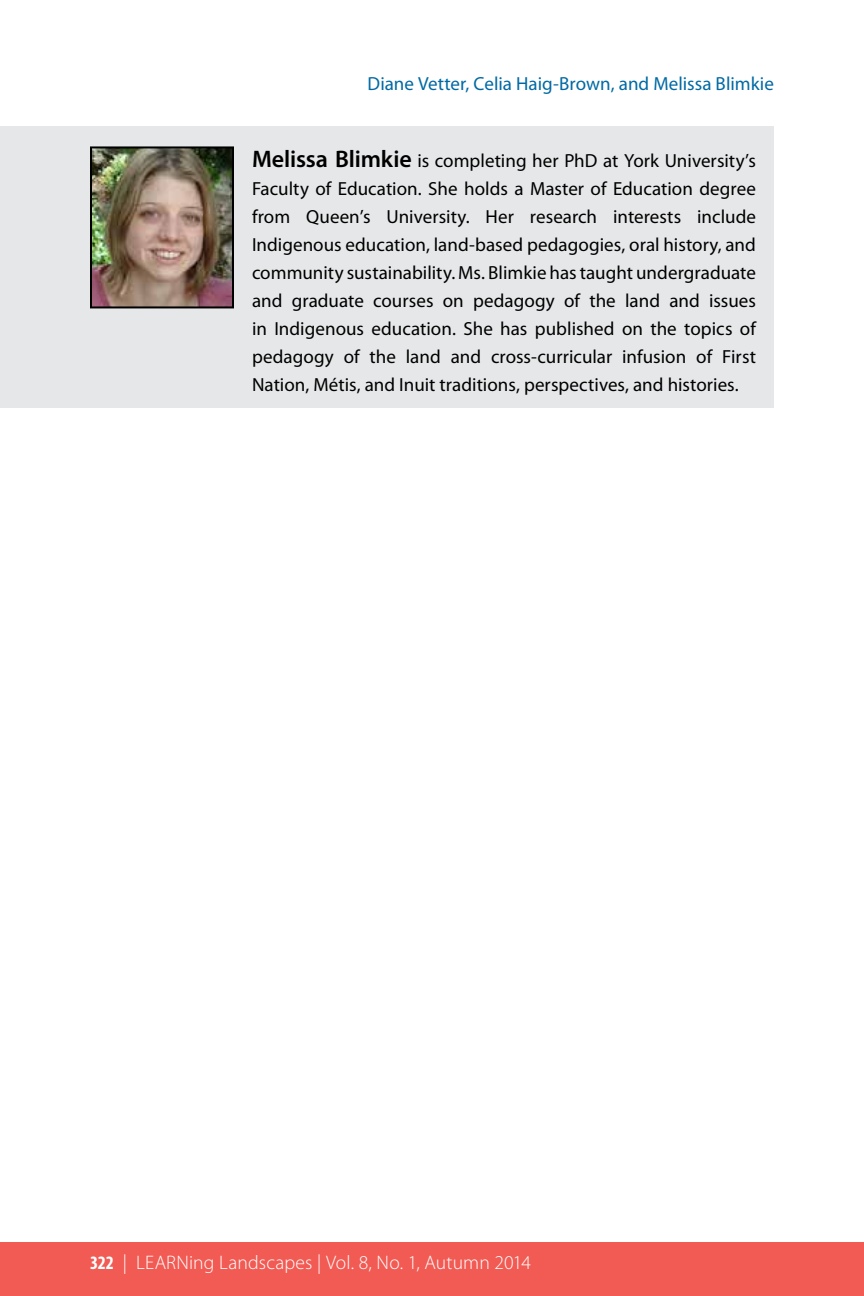
<style>
.page{position:relative;width:864px;height:1296px;background:#fff}
.page>*{position:absolute;margin:0;border:0;box-sizing:border-box;transform-origin:0 0}
.t1{font:300 19.6px "Myriad Pro";letter-spacing:.005em;color:#fff}
.t2{font:19px/28px "Myriad Pro";color:#000;text-align:justify}
.t3{font:19px "Myriad Pro";color:#0069a4}
.s1{font-weight:600;font-size:24px}
.s2{font-weight:700;font-stretch:condensed;font-size:19px}
</style>
<div class="page">
<div style="left:0;top:1242px;width:864px;height:54px;background:#f15b54"></div>
<div style="left:0;top:126px;width:774px;height:282px;background:#e6e7e8"></div>
<img style="left:93px;top:149px;width:138px;height:156px">
<div style="left:90px;top:146px;width:144px;height:162px;border:2px solid #000"></div>
<p class="t3" style="left:368px;top:73px;width:408px">Diane Vetter, Celia Haig-Brown, and Melissa Blimkie</p>
<p class="t2" style="left:252px;top:147px;width:506px"><span class="s1">Melissa Blimkie</span> is completing her PhD at York University’s Faculty of Education. She holds a Master of Education degree from Queen’s University. Her research interests include Indigenous education, land-based pedagogies, oral history, and community sustainability. Ms. Blimkie has taught undergraduate and graduate courses on pedagogy of the land and issues in Indigenous education. She has published on the topics of pedagogy of the land and cross-curricular infusion of First Nation, Métis, and Inuit traditions, perspectives, and histories.</p>
<p class="t1" style="left:90px;top:1252px;width:442px"><span class="s2">322</span> | LEARNing Landscapes | Vol. 8, No. 1, Autumn 2014</p>
</div>
